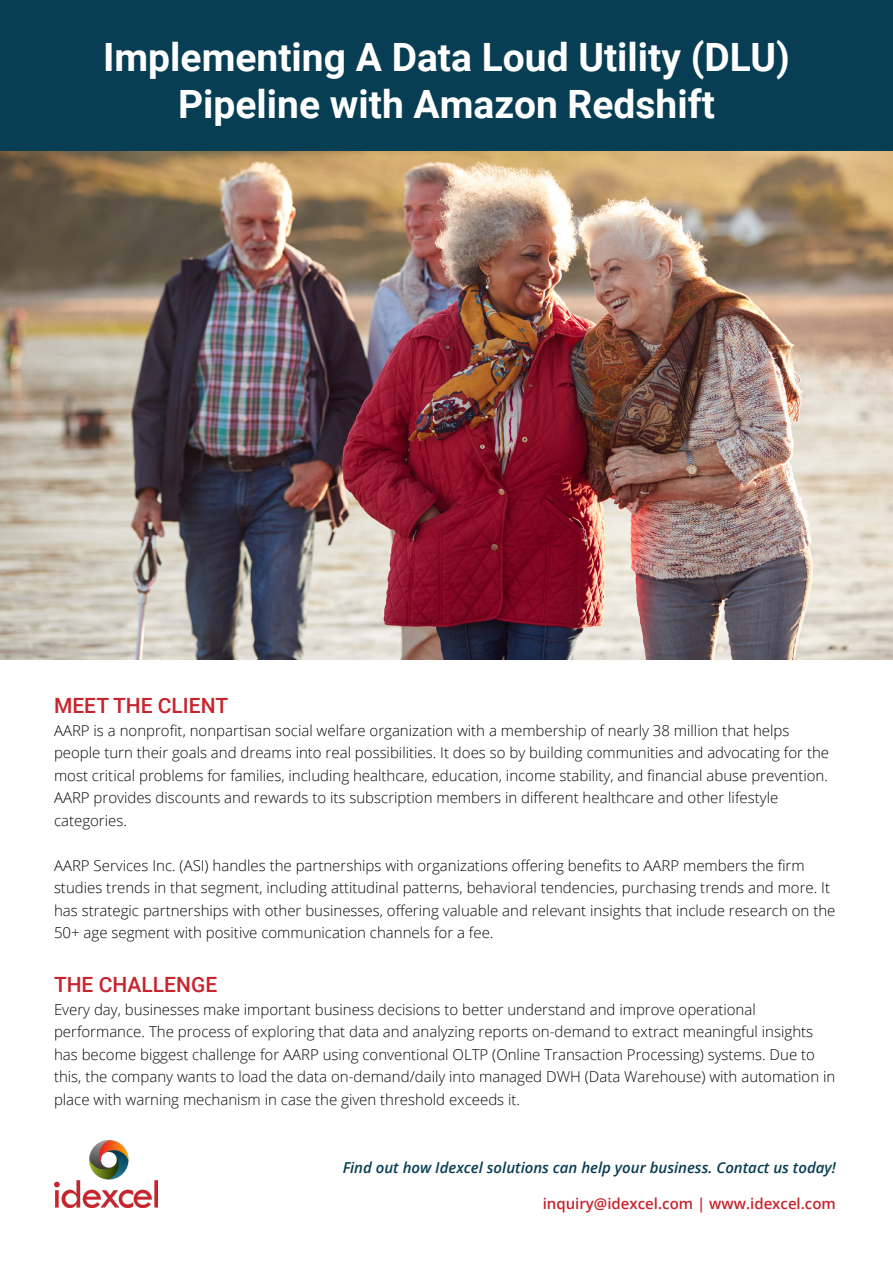
<style>
.page{position:relative;width:893px;height:1263px;background:#fff}
.page>*{position:absolute;margin:0;border:0;box-sizing:border-box;transform-origin:0 0}
.t1{font:700 39px "Roboto";color:#fff}
.t2{font:500 21px "Roboto";color:#c7242d}
.t3{font:300 15px/22.5px "Open Sans";color:#0d0608}
.t4{font:italic 600 15px "Open Sans";color:#083d53}
.t5{font:600 15px "Open Sans";color:#c7242d}
</style>
<div class="page">
<img style="left:0;top:150px;width:893px;height:510px">
<div style="left:0;top:0;width:893px;height:150px;background:#073e54"></div>
<img style="left:54px;top:1140px;width:104px;height:67px">
<p class="t1" style="left:103px;top:30px;width:688px">Implementing A Data Loud Utility (DLU)</p>
<p class="t1" style="left:178px;top:77px;width:538px">Pipeline with Amazon Redshift</p>
<p class="t2" style="left:54px;top:691px;width:176px">MEET THE CLIENT</p>
<p class="t3" style="left:54px;top:719px;width:777px">AARP is a nonprofit, nonpartisan social welfare organization with a membership of nearly 38 million that helps people turn their goals and dreams into real possibilities. It does so by building communities and advocating for the most critical problems for families, including healthcare, education, income stability, and financial abuse prevention.<br>AARP provides discounts and rewards to its subscription members in different healthcare and other lifestyle</p>
<p class="t3" style="left:54px;top:809px;width:74px">categories.</p>
<p class="t3" style="left:54px;top:854px;width:783px">AARP Services Inc. (ASI) handles the partnerships with organizations offering benefits to AARP members the firm studies trends in that segment, including attitudinal patterns, behavioral tendencies, purchasing trends and more. It has strategic partnerships with other businesses, offering valuable and relevant insights that include research on the 50+ age segment with positive communication channels for a fee.</p>
<p class="t2" style="left:54px;top:970px;width:165px">THE CHALLENGE</p>
<p class="t3" style="left:54px;top:998px;width:703px">Every day, businesses make important business decisions to better understand and improve operational</p>
<p class="t3" style="left:54px;top:1020px;width:783px">performance. The process of exploring that data and analyzing reports on-demand to extract meaningful insights has become biggest challenge for AARP using conventional OLTP (Online Transaction Processing) systems. Due to this, the company wants to load the data on-demand/daily into managed DWH (Data Warehouse) with automation in place with warning mechanism in case the given threshold exceeds it.</p>
<p class="t4" style="left:343px;top:1157px;width:495px">Find out how Idexcel solutions can help your business. Contact us today!</p>
<p class="t5" style="left:543px;top:1193px;width:295px">inquiry@idexcel.com | www.idexcel.com</p>
</div>
